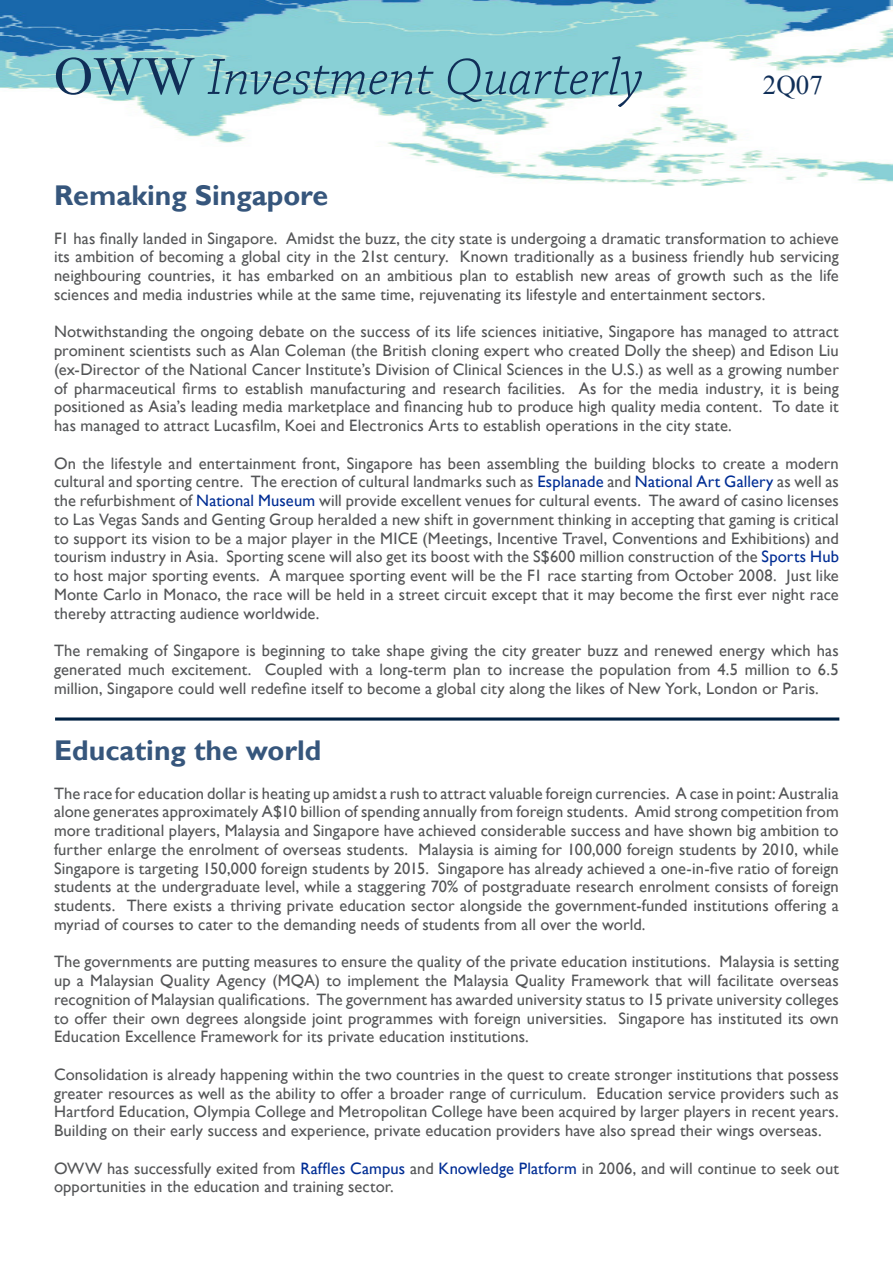
<style>
.page{position:relative;width:893px;height:1263px;background:#fff}
.page>*{position:absolute;margin:0;border:0;box-sizing:border-box;transform-origin:0 0}
.t1{font:italic 300 54px "Chaparral Pro";color:#102f58}
.t2{font:700 28.5px "Gill Sans";color:#36567c}
.t3{font:27px "Times New Roman";color:#102f58}
.t4{font:16.5px/18.8px "Gill Sans";letter-spacing:.005em;color:#545557;text-align:justify}
.s1{font-family:"Times New Roman";font-weight:400;font-style:normal}
.s2{color:#002d94}
</style>
<div class="page">
<img style="left:0;top:0;width:893px;height:186px">
<div style="left:55px;top:717px;width:784px;height:4px;border:2px solid #002142"></div>
<p class="t1" style="left:54px;top:48px;width:590px"><span class="s1">OWW</span> Investment Quarterly</p>
<p class="t3" style="left:763px;top:67px;width:61px">2Q07</p>
<p class="t2" style="left:54px;top:178px;width:276px">Remaking Singapore</p>
<p class="t4" style="left:54px;top:229px;width:786px">F1 has finally landed in Singapore. Amidst the buzz, the city state is undergoing a dramatic transformation to achieve its ambition of becoming a global city in the 21st century. Known traditionally as a business friendly hub servicing neighbouring countries, it has embarked on an ambitious plan to establish new areas of growth such as the life sciences and media industries while at the same time, rejuvenating its lifestyle and entertainment sectors.</p>
<p class="t4" style="left:54px;top:323px;width:786px">Notwithstanding the ongoing debate on the success of its life sciences initiative, Singapore has managed to attract prominent scientists such as Alan Coleman (the British cloning expert who created Dolly the sheep) and Edison Liu (ex-Director of the National Cancer Institute’s Division of Clinical Sciences in the U.S.) as well as a growing number of pharmaceutical firms to establish manufacturing and research facilities. As for the media industry, it is being positioned as Asia’s leading media marketplace and financing hub to produce high quality media content. To date it has managed to attract Lucasfilm, Koei and Electronics Arts to establish operations in the city state.</p>
<p class="t4" style="left:54px;top:454px;width:786px">On the lifestyle and entertainment front, Singapore has been assembling the building blocks to create a modern cultural and sporting centre. The erection of cultural landmarks such as <span class="s2">Esplanade</span> and <span class="s2">National Art Gallery</span> as well as the refurbishment of <span class="s2">National Museum</span> will provide excellent venues for cultural events. The award of casino licenses to Las Vegas Sands and Genting Group heralded a new shift in government thinking in accepting that gaming is critical to support its vision to be a major player in the MICE (Meetings, Incentive Travel, Conventions and Exhibitions) and tourism industry in Asia. Sporting scene will also get its boost with the S$600 million construction of the <span class="s2">Sports Hub </span>to host major sporting events. A marquee sporting event will be the F1 race starting from October 2008. Just like Monte Carlo in Monaco, the race will be held in a street circuit except that it may become the first ever night race thereby attracting audience worldwide.</p>
<p class="t4" style="left:54px;top:641px;width:786px">The remaking of Singapore is beginning to take shape giving the city greater buzz and renewed energy which has generated much excitement. Coupled with a long-term plan to increase the population from 4.5 million to 6.5 million, Singapore could well redefine itself to become a global city along the likes of New York, London or Paris.</p>
<p class="t2" style="left:54px;top:733px;width:269px">Educating the world</p>
<p class="t4" style="left:54px;top:784px;width:786px">The race for education dollar is heating up amidst a rush to attract valuable foreign currencies. A case in point: Australia alone generates approximately A$10 billion of spending annually from foreign students. Amid strong competition from more traditional players, Malaysia and Singapore have achieved considerable success and have shown big ambition to further enlarge the enrolment of overseas students. Malaysia is aiming for 100,000 foreign students by 2010, while Singapore is targeting 150,000 foreign students by 2015. Singapore has already achieved a one-in-five ratio of foreign students at the undergraduate level, while a staggering 70% of postgraduate research enrolment consists of foreign students. There exists a thriving private education sector alongside the government-funded institutions offering a myriad of courses to cater to the demanding needs of students from all over the world.</p>
<p class="t4" style="left:54px;top:953px;width:786px">The governments are putting measures to ensure the quality of the private education institutions. Malaysia is setting up a Malaysian Quality Agency (MQA) to implement the Malaysia Quality Framework that will facilitate overseas recognition of Malaysian qualifications. The government has awarded university status to 15 private university colleges to offer their own degrees alongside joint programmes with foreign universities. Singapore has instituted its own Education Excellence Framework for its private education institutions.</p>
<p class="t4" style="left:54px;top:1065px;width:786px">Consolidation is already happening within the two countries in the quest to create stronger institutions that possess greater resources as well as the ability to offer a broader range of curriculum. Education service providers such as Hartford Education, Olympia College and Metropolitan College have been acquired by larger players in recent years.<br>Building on their early success and experience, private education providers have also spread their wings overseas.</p>
<p class="t4" style="left:54px;top:1159px;width:786px">OWW has successfully exited from <span class="s2">Raffles Campus</span> and <span class="s2">Knowledge Platform</span> in 2006, and will continue to seek out opportunities in the education and training sector.</p>
</div>
